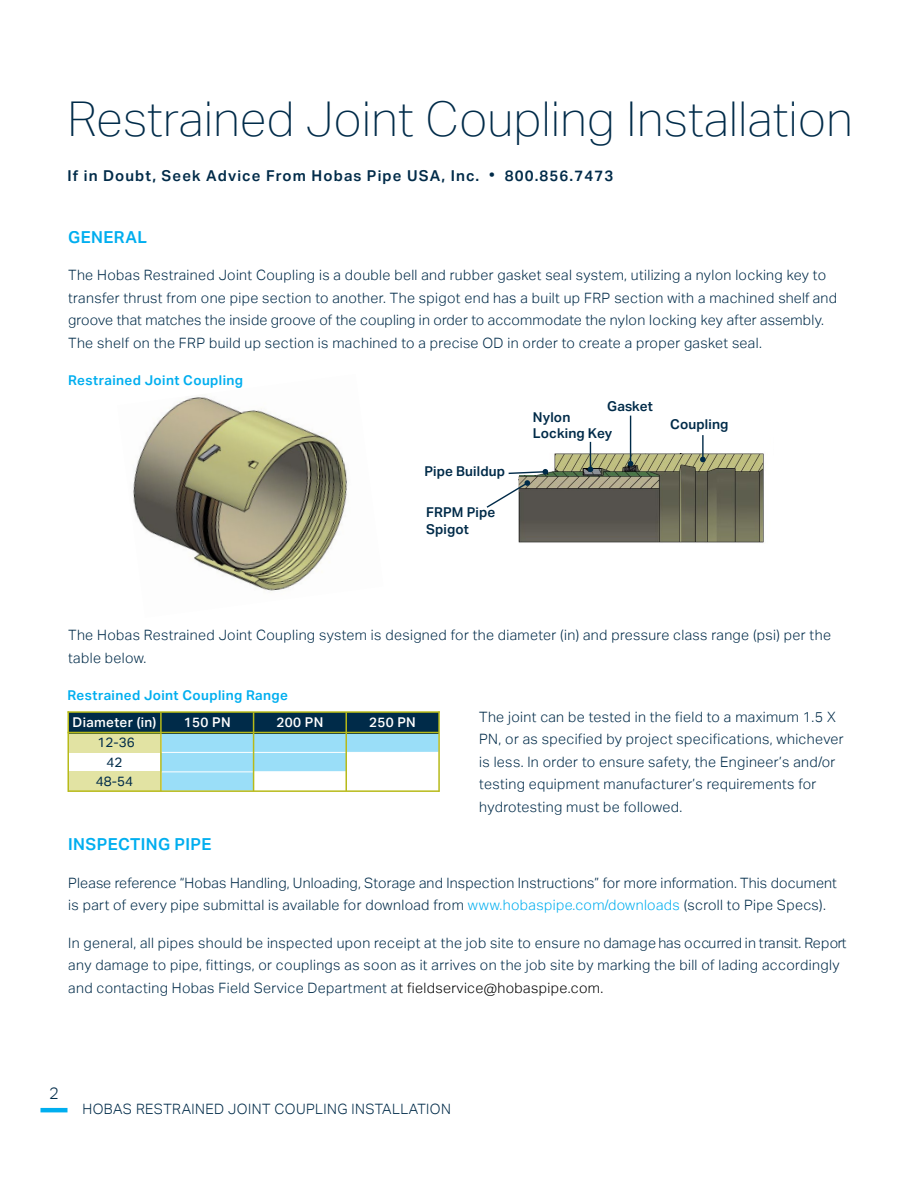
<style>
.page{position:relative;width:918px;height:1188px;background:#fff}
.page>*{position:absolute;margin:0;border:0;box-sizing:border-box;transform-origin:0 0}
.t1{font:100 48px "Aktiv Grotesk";letter-spacing:.01em;color:#002b49}
.t2{font:600 16.5px "Aktiv Grotesk";letter-spacing:.025em;color:#00aeef}
.t3{font:300 16.5px "Aktiv Grotesk";color:#002b49}
.t4{font:600 15px "Aktiv Grotesk";letter-spacing:.075em;color:#002b49}
.t5{font:300 14.25px/22.5px "Aktiv Grotesk";letter-spacing:.025em;color:#002b49}
.t6{font:600 13.5px/16.5px "Aktiv Grotesk";letter-spacing:.01em;color:#002b49}
.t7{font:600 13.5px "Aktiv Grotesk";letter-spacing:.03em;color:#00aeef}
.t8{font:500 13.5px "Aktiv Grotesk";letter-spacing:.025em;color:#fff}
.t9{font:13.5px/19.5px "Aktiv Grotesk";color:#002b49;text-align:center}
.s1{font-style:inherit}
.s2{color:#00aeef}
.s3{color:#000}
</style>
<div class="page">
<img style="left:133px;top:396px;width:215px;height:192px">
<svg style="left:256px;top:588px;width:30px;height:3px"></svg>
<img style="left:519px;top:453px;width:245px;height:90px">
<div style="left:519px;top:437px;width:30px;height:33px;background:#fff"></div>
<img style="left:561px;top:453px;width:33px;height:15px">
<img style="left:612px;top:453px;width:33px;height:11px">
<hr style="left:702px;top:435px;width:2px;height:24px;background:#002b49">
<svg style="left:700px;top:457px;width:6px;height:5px"></svg>
<hr style="left:630px;top:416px;width:1px;height:48px;background:#002b49">
<svg style="left:628px;top:461px;width:5px;height:6px"></svg>
<svg style="left:588px;top:442px;width:5px;height:30px"></svg>
<svg style="left:486px;top:469px;width:62px;height:40px"></svg>
<hr style="left:40px;top:1108px;width:28px;height:4px;background:#00aeef">
<svg style="left:162px;top:735px;width:275px;height:55px"></svg>
<div style="left:161px;top:733px;width:278px;height:20px;border:1px solid #fff"></div>
<div style="left:161px;top:771px;width:278px;height:21px;border:1px solid #fff"></div>
<div style="left:69px;top:712px;width:370px;height:21px;background:#002b49"></div>
<hr style="left:68px;top:711px;width:372px;height:2px;background:#b7ba19">
<hr style="left:68px;top:790px;width:371px;height:2px;background:#b7ba19">
<hr style="left:68px;top:732px;width:371px;height:1px;background:#b7ba19">
<hr style="left:438px;top:711px;width:2px;height:81px;background:#b7ba19">
<hr style="left:160px;top:712px;width:2px;height:79px;background:#b7ba19">
<hr style="left:253px;top:712px;width:1px;height:79px;background:#b7ba19">
<hr style="left:345px;top:712px;width:2px;height:79px;background:#b7ba19">
<hr style="left:67px;top:711px;width:2px;height:81px;background:#b7ba19">
<div style="left:69px;top:733px;width:91px;height:20px;background:#e2e3a3"></div>
<div style="left:69px;top:771px;width:91px;height:20px;background:#e2e3a3"></div>
<h1 class="t1" style="left:68px;top:92px;width:787px">Restrained Joint Coupling Installation</h1>
<p class="t4" style="left:68px;top:167px;width:547px">If in Doubt, Seek Advice From Hobas Pipe USA, Inc. • 800.856.7473</p>
<p class="t2" style="left:68px;top:227px;width:80px">GENERAL</p>
<p class="t5" style="left:68px;top:264px;width:770px">The Hobas Restrained Joint Coupling is a double bell and rubber gasket seal system, utilizing a nylon locking key to transfer thrust from one pipe section to another. The spigot end has a built up FRP section with a machined shelf and groove that matches the inside groove of the coupling in order to accommodate the nylon locking key after assembly.<br>The shelf on the FRP build up section is machined to a precise OD in order to create a proper gasket seal.</p>
<p class="t7" style="left:68px;top:373px;width:176px">Restrained Joint Coupling</p>
<p class="t6" style="left:424px;top:463px;width:82px">Pipe Buildup</p>
<p class="t6" style="left:426px;top:504px;width:71px">FRPM Pipe<br>Spigot</p>
<p class="t6" style="left:607px;top:398px;width:47px">Gasket</p>
<p class="t6" style="left:533px;top:409px;width:81px">Nylon<br>Locking Key</p>
<p class="t6" style="left:670px;top:416px;width:60px">Coupling</p>
<p class="t5" style="left:68px;top:624px;width:764px">The Hobas Restrained Joint Coupling system is designed for the diameter (in) and pressure class range (psi) per the table below.</p>
<p class="t7" style="left:68px;top:688px;width:222px">Restrained Joint Coupling Range</p>
<p class="t8" style="left:73px;top:714px;width:85px">Diameter (in)</p>
<p class="t8" style="left:184px;top:714px;width:48px">150 PN</p>
<p class="t8" style="left:277px;top:714px;width:48px">200 PN</p>
<p class="t8" style="left:369px;top:714px;width:48px">250 PN</p>
<p class="t9" style="left:96px;top:733px;width:40px">1<span class="s1">2</span>-36<br>42<br>48-54</p>
<p class="t5" style="left:479px;top:706px;width:366px">The joint can be tested in the field to a maximum 1.5 X PN, or as specified by project specifications, whichever is less. In order to ensure safety, the Engineer’s and/or testing equipment manufacturer’s requirements for hydrotesting must be followed.</p>
<p class="t2" style="left:68px;top:835px;width:145px">INSPECTING PIPE</p>
<p class="t5" style="left:68px;top:872px;width:770px">Please reference “Hobas Handling, Unloading, Storage and Inspection Instructions” for more information. This document is part of every pipe submittal is available for download from <span class="s2">www.hobaspipe.com/downloads</span> (scroll to Pipe Specs).</p>
<p class="t5" style="left:68px;top:932px;width:780px">In general, all pipes should be inspected upon receipt at the job site to ensure no damage has occurred in transit. Report any damage to pipe, fittings, or couplings as soon as it arrives on the job site by marking the bill of lading accordingly and contacting Hobas Field Service Department a<span class="s3">t fieldservice@hobaspipe.com.</span></p>
<p class="t3" style="left:49px;top:1083px;width:11px">2</p>
<p class="t5" style="left:82px;top:1098px;width:370px">HOBAS RESTRAINED JOINT COUPLING INSTALLATION</p>
</div>
